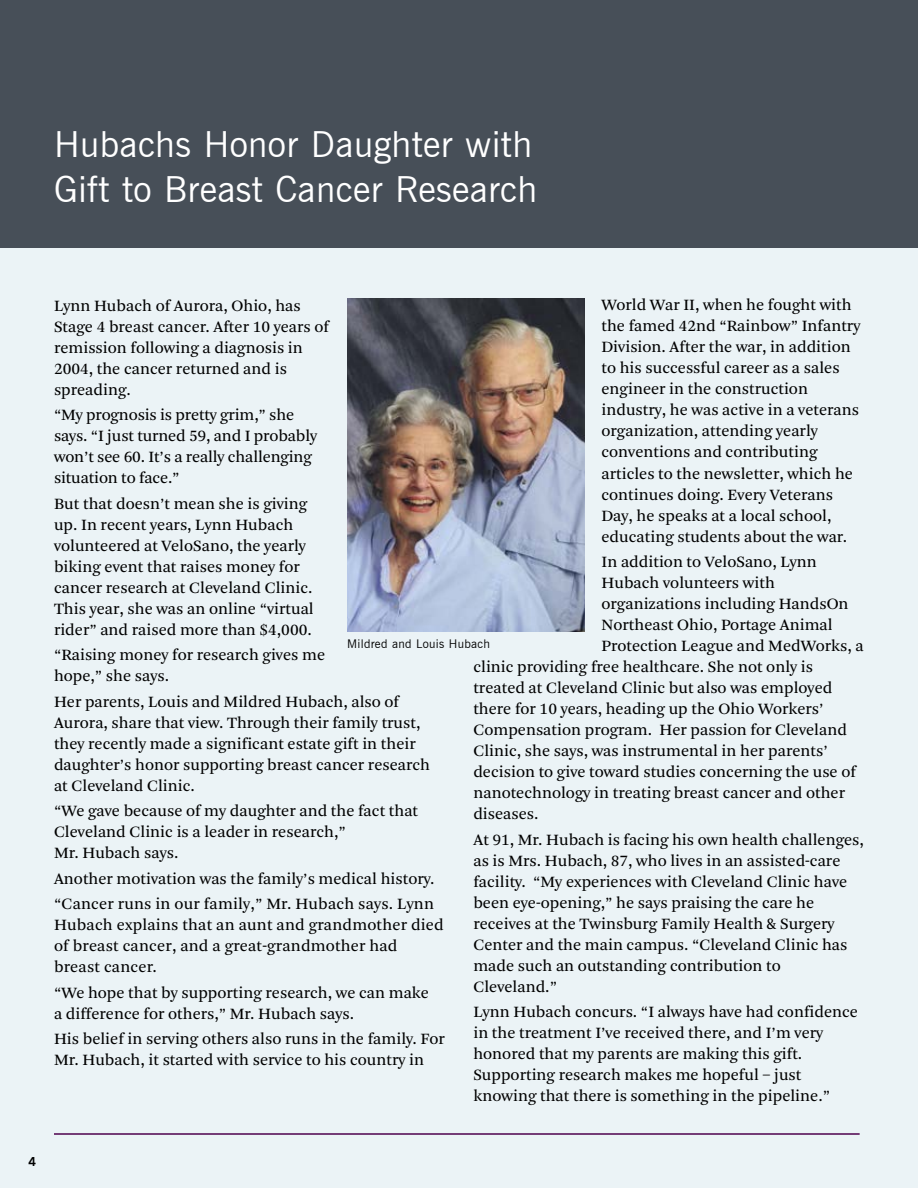
<style>
.page{position:relative;width:918px;height:1188px;background:#fff}
.page>*{position:absolute;margin:0;border:0;box-sizing:border-box;transform-origin:0 0}
.t1{font:36px/45px "News Gothic BT";letter-spacing:.01em;color:#fff}
.t2{font:16.5px/21px "Arnhem Blond";color:#000}
.t3{font:12px "News Gothic BT";letter-spacing:.025em;color:#000}
.t4{font:700 12px "News Gothic";color:#000}
</style>
<div class="page">
<div style="left:0;top:247px;width:918px;height:941px;background:#ebf3f6"></div>
<div style="left:0;top:0;width:918px;height:248px;background:#474f58"></div>
<hr style="left:54px;top:1133px;width:806px;height:2px;background:#4d004d">
<img style="left:347px;top:299px;width:238px;height:333px">
<h1 class="t1" style="left:54px;top:121px;width:485px">Hubachs Honor Daughter with<br>Gift to Breast Cancer Research</h1>
<p class="t2" style="left:602px;top:295px;width:260px">World War II, when he fought with the famed 42nd “Rainbow” Infantry Division. After the war, in addition to his successful career as a sales engineer in the construction industry, he was active in a veterans organization, attending yearly conventions and contributing articles to the newsletter, which he continues doing. Every Veterans Day, he speaks at a local school, educating students about the war.</p>
<p class="t2" style="left:602px;top:552px;width:217px">In addition to VeloSano, Lynn</p>
<p class="t2" style="left:602px;top:573px;width:175px">Hubach volunteers with</p>
<p class="t2" style="left:602px;top:594px;width:249px">organizations including HandsOn</p>
<p class="t2" style="left:602px;top:615px;width:233px">Northeast Ohio, Portage Animal</p>
<p class="t2" style="left:602px;top:636px;width:264px">Protection League and MedWorks, a</p>
<p class="t2" style="left:473px;top:657px;width:341px">clinic providing free healthcare. She not only is</p>
<p class="t2" style="left:473px;top:678px;width:360px">treated at Cleveland Clinic but also was employed</p>
<p class="t2" style="left:473px;top:699px;width:352px">there for 10 years, heading up the Ohio Workers’</p>
<p class="t2" style="left:473px;top:720px;width:375px">Compensation program. Her passion for Cleveland</p>
<p class="t2" style="left:473px;top:741px;width:356px">Clinic, she says, was instrumental in her parents’</p>
<p class="t2" style="left:473px;top:762px;width:384px">decision to give toward studies concerning the use of</p>
<p class="t2" style="left:473px;top:783px;width:373px">nanotechnology in treating breast cancer and other</p>
<p class="t2" style="left:473px;top:804px;width:67px">diseases.</p>
<p class="t2" style="left:473px;top:829px;width:392px">At 91, Mr. Hubach is facing his own health challenges, as is Mrs. Hubach, 87, who lives in an assisted-care facility. “My experiences with Cleveland Clinic have been eye-opening,” he says praising the care he receives at the Twinsburg Family Health &amp; Surgery Center and the main campus. “Cleveland Clinic has made such an outstanding contribution to Cleveland.”</p>
<p class="t2" style="left:473px;top:1002px;width:386px">Lynn Hubach concurs. “I always have had confidence in the treatment I’ve received there, and I’m very honored that my parents are making this gift.<br>Supporting research makes me hopeful – just knowing that there is something in the pipeline.”</p>
<p class="t2" style="left:54px;top:295px;width:277px">Lynn Hubach of Aurora, Ohio, has<br>Stage 4 breast cancer. After 10 years of remission following a diagnosis in<br>2004, the cancer returned and is spreading.</p>
<p class="t2" style="left:54px;top:405px;width:265px">“My prognosis is pretty grim,” she says. “I just turned 59, and I probably won’t see 60. It’s a really challenging situation to face.”</p>
<p class="t2" style="left:54px;top:493px;width:261px">But that doesn’t mean she is giving up. In recent years, Lynn Hubach volunteered at VeloSano, the yearly biking event that raises money for cancer research at Cleveland Clinic.<br>This year, she was an online “virtual rider” and raised more than $4,000.</p>
<p class="t2" style="left:54px;top:645px;width:273px">“Raising money for research gives me hope,” she says.</p>
<p class="t2" style="left:54px;top:691px;width:378px">Her parents, Louis and Mildred Hubach, also of Aurora, share that view. Through their family trust, they recently made a significant estate gift in their daughter’s honor supporting breast cancer research at Cleveland Clinic.</p>
<p class="t2" style="left:54px;top:801px;width:366px">“We gave because of my daughter and the fact that<br>Cleveland Clinic is a leader in research,”<br>Mr. Hubach says.</p>
<p class="t2" style="left:54px;top:866px;width:382px;line-height:25.5px">Another motivation was the family’s medical history. “Cancer runs in our family,” Mr. Hubach says. Lynn</p>
<p class="t2" style="left:54px;top:915px;width:391px">Hubach explains that an aunt and grandmother died of breast cancer, and a great-grandmother had breast cancer.</p>
<p class="t2" style="left:54px;top:982px;width:377px">“We hope that by supporting research, we can make a difference for others,” Mr. Hubach says.</p>
<p class="t2" style="left:54px;top:1029px;width:392px">His belief in serving others also runs in the family. For<br>Mr. Hubach, it started with service to his country in</p>
<p class="t3" style="left:347px;top:636px;width:145px">Mildred and Louis Hubach</p>
<p class="t4" style="left:28px;top:1154px;width:9px">4</p>
</div>
